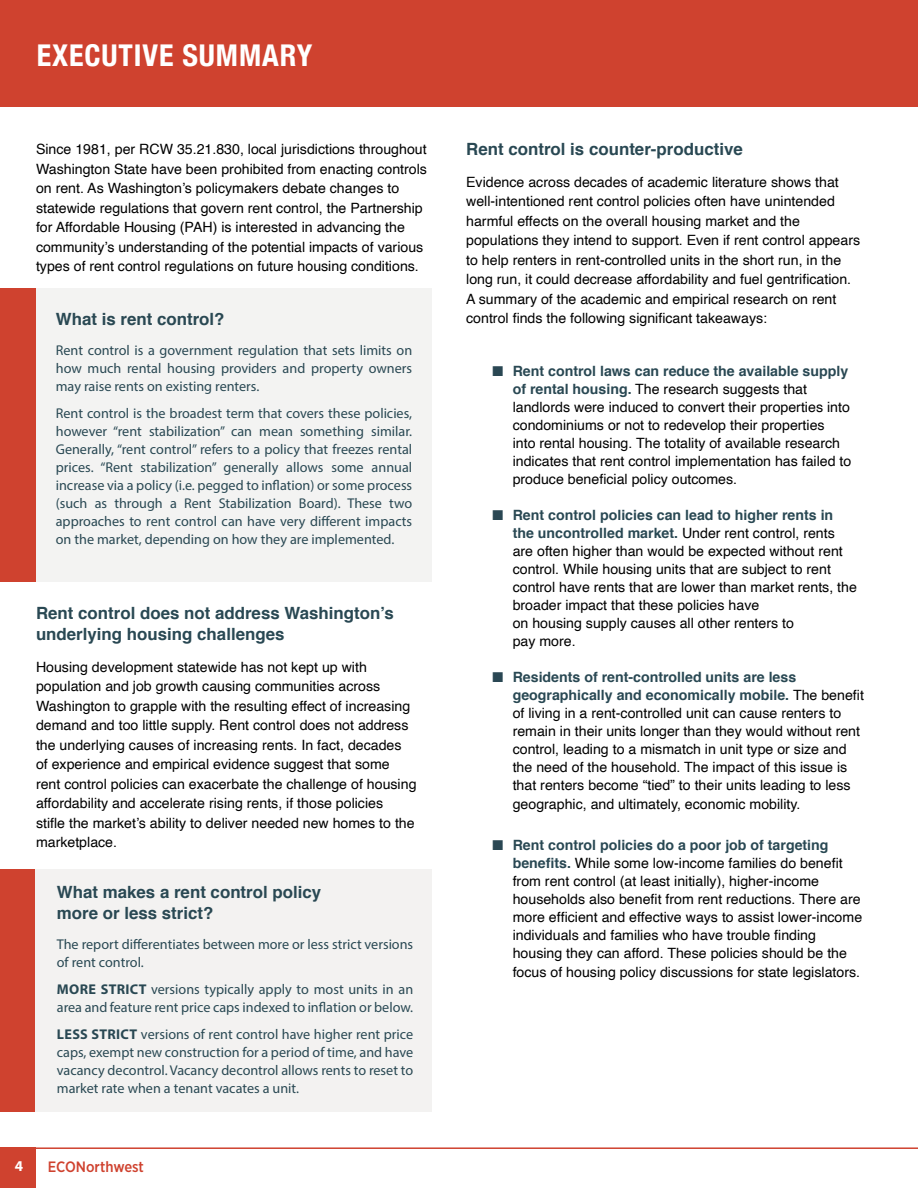
<style>
.page{position:relative;width:918px;height:1188px;background:#fff}
.page>*{position:absolute;margin:0;border:0;box-sizing:border-box;transform-origin:0 0}
.Header_Title{font:700 condensed 30px "Helvetica Neue";letter-spacing:.03em;color:#fff}
.ES_Headlines_2_-_dark_blue{font:700 16.8px/21px "Helvetica";color:#294853}
.Body_text{font:700 16.8px "Helvetica";color:#294853}
.t1{font:500 15px "Gotham Narrow";color:#cf422f}
.t2{font:700 15px "Myriad Pro";color:#fff}
.Body_text-2{font:14.1px/18px "Helvetica";color:#000}
.t3{font:14.1px/18px "Myriad Pro";color:#294853;text-align:justify}
.s1{font-weight:700}
.s2{color:#2a4753}
.s3{font-weight:700;color:#294853}
</style>
<div class="page">
<div style="left:0;top:869px;width:431px;height:243px;background:#f3f2f1"></div>
<div style="left:0;top:869px;width:34px;height:243px;background:#cf422f"></div>
<div style="left:0;top:288px;width:432px;height:293px;background:#f3f3f2"></div>
<div style="left:0;top:288px;width:35px;height:293px;background:#cf422f"></div>
<div style="left:0;top:0;width:918px;height:106px;background:#cf422f"></div>
<hr style="left:0;top:1147px;width:918px;height:2px;background:#cf422f">
<div style="left:0;top:1147px;width:36px;height:41px;background:#cf422f"></div>
<p class="Header_Title" style="left:37px;top:31px;width:277px">EXECUTIVE SUMMARY</p>
<p class="Body_text-2" style="left:36px;top:140px;width:393px;line-height:19.5px">Since 1981, per RCW 35.21.830, local jurisdictions throughout Washington State have been prohibited from enacting controls on rent. As Washington’s policymakers debate changes to statewide regulations that govern rent control, the Partnership for Affordable Housing (PAH) is interested in advancing the community’s understanding of the potential impacts of various types of rent control regulations on future housing conditions.</p>
<p class="ES_Headlines_2_-_dark_blue" style="left:56px;top:309px;width:170px">What is rent control?</p>
<p class="t3" style="left:56px;top:341px;width:358px">Rent control is a government regulation that sets limits on how much rental housing providers and property owners may raise rents on existing renters.</p>
<p class="t3" style="left:56px;top:404px;width:358px">Rent control is the broadest term that covers these policies, however “rent stabilization” can mean something similar.<br>Generally, “rent control” refers to a policy that freezes rental prices. “Rent stabilization” generally allows some annual increase via a policy (i.e. pegged to inflation) or some process (such as through a Rent Stabilization Board). These two approaches to rent control can have very different impacts on the market, depending on how they are implemented.</p>
<p class="ES_Headlines_2_-_dark_blue" style="left:36px;top:603px;width:359px">Rent control does not address Washington’s underlying housing challenges</p>
<p class="Body_text-2" style="left:36px;top:658px;width:382px;line-height:19.5px">Housing development statewide has not kept up with population and job growth causing communities across Washington to grapple with the resulting effect of increasing demand and too little supply. Rent control does not address the underlying causes of increasing rents. In fact, decades of experience and empirical evidence suggest that some rent control policies can exacerbate the challenge of housing affordability and accelerate rising rents, if those policies<br>stifle the market’s ability to deliver needed new homes to the marketplace.</p>
<p class="ES_Headlines_2_-_dark_blue" style="left:57px;top:882px;width:266px">What makes a rent control policy more or less strict?</p>
<p class="t3" style="left:57px;top:935px;width:358px">The report differentiates between more or less strict versions of rent control.</p>
<p class="t3" style="left:57px;top:980px;width:358px"><span class="s1">MORE STRICT</span> versions typically apply to most units in an area and feature rent price caps indexed to inflation or below.</p>
<p class="t3" style="left:57px;top:1025px;width:358px"><span class="s1">LESS STRICT</span> versions of rent control have higher rent price caps, exempt new construction for a period of time, and have vacancy decontrol. Vacancy decontrol allows rents to reset to market rate when a tenant vacates a unit.</p>
<p class="t2" style="left:15px;top:1156px;width:10px">4</p>
<p class="t1" style="left:48px;top:1157px;width:98px">ECONorthwest</p>
<p class="Body_text" style="left:466px;top:136px;width:278px">Rent control is counter-productive</p>
<p class="Body_text-2" style="left:466px;top:172px;width:395px;line-height:19.5px">Evidence across decades of academic literature shows that well-intentioned rent control policies often have unintended harmful effects on the overall housing market and the populations they intend to support. Even if rent control appears to help renters in rent-controlled units in the short run, in the long run, it could decrease affordability and fuel gentrification.<br>A summary of the academic and empirical research on rent control finds the following significant takeaways:</p>
<p class="Body_text-2" style="left:513px;top:362px;width:340px;text-indent:-20px"><span class="s2">■</span> <span class="s3">Rent control laws can reduce the available supply of rental housing.</span> The research suggests that landlords were induced to convert their properties into condominiums or not to redevelop their properties<br>into rental housing. The totality of available research indicates that rent control implementation has failed to produce beneficial policy outcomes.</p>
<p class="Body_text-2" style="left:513px;top:506px;width:346px;text-indent:-20px"><span class="s2">■</span> <span class="s3">Rent control policies can lead to higher rents in the uncontrolled market.</span> Under rent control, rents are often higher than would be expected without rent control. While housing units that are subject to rent control have rents that are lower than market rents, the broader impact that these policies have<br>on housing supply causes all other renters to<br>pay more.</p>
<p class="Body_text-2" style="left:513px;top:668px;width:353px;text-indent:-20px"><span class="s2">■</span> <span class="s3">Residents of rent-controlled units are less geographically and economically mobile.</span> The benefit of living in a rent-controlled unit can cause renters to remain in their units longer than they would without rent control, leading to a mismatch in unit type or size and the need of the household. The impact of this issue is that renters become “tied” to their units leading to less</p>
<p class="Body_text-2" style="left:513px;top:796px;width:289px">geographic, and ultimately, economic mobility.</p>
<p class="Body_text-2" style="left:513px;top:836px;width:351px;text-indent:-20px"><span class="s2">■</span> <span class="s3">Rent control policies do a poor job of targeting benefits.</span> While some low-income families do benefit from rent control (at least initially), higher-income households also benefit from rent reductions. There are more efficient and effective ways to assist lower-income individuals and families who have trouble finding housing they can afford. These policies should be the</p>
<p class="Body_text-2" style="left:513px;top:964px;width:349px">focus of housing policy discussions for state legislators.</p>
</div>
